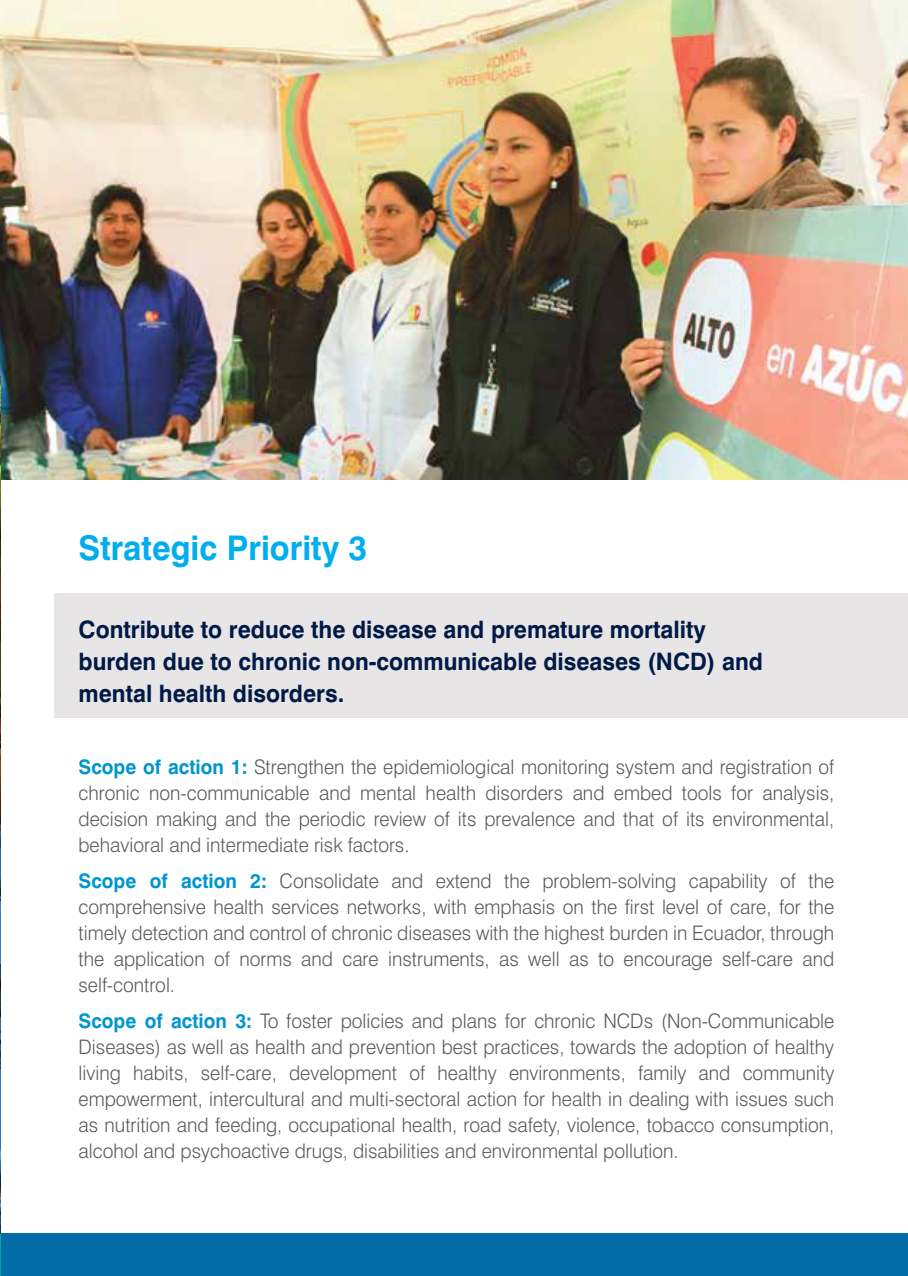
<style>
.page{position:relative;width:908px;height:1276px;background:#fff}
.page>*{position:absolute;margin:0;border:0;box-sizing:border-box;transform-origin:0 0}
.t1{font:700 34px "Swiss 721 BT";color:#00aeef;scale:.96 1}
.t2{font:700 24px/32px "Swiss 721 BT";color:#001946;scale:.96 1}
.t3{font:300 20px/26px "Swiss 721 BT";color:#58595b;text-align:justify;scale:.96 1}
.s1{font-weight:700;color:#0095d0}
</style>
<div class="page">
<div style="left:54px;top:593px;width:853px;height:125px;background:#e7e5e5"></div>
<img style="left:0;top:0;width:907px;height:479px">
<hr style="left:0;top:1233px;width:2px;height:43px;background:#00a99b">
<div style="left:2px;top:1233px;width:905px;height:43px;background:#016ca5"></div>
<img style="left:0;top:377px;width:1px;height:856px">
<h1 class="t1" style="left:78px;top:527px;width:302px">Strategic Priority 3</h1>
<p class="t2" style="left:78px;top:613px;width:714px">Contribute to reduce the disease and premature mortality burden due to chronic non-communicable diseases (NCD) and mental health disorders.</p>
<p class="t3" style="left:78px;top:753px;width:788px"><span class="s1">Scope of action 1:</span> Strengthen the epidemiological monitoring system and registration of chronic non-communicable and mental health disorders and embed tools for analysis, decision making and the periodic review of its prevalence and that of its environmental, behavioral and intermediate risk factors.</p>
<p class="t3" style="left:78px;top:867px;width:788px"><span class="s1">Scope of action 2:</span> Consolidate and extend the problem-solving capability of the comprehensive health services networks, with emphasis on the first level of care, for the timely detection and control of chronic diseases with the highest burden in Ecuador, through the application of norms and care instruments, as well as to encourage self-care and self-control.</p>
<p class="t3" style="left:78px;top:1007px;width:788px"><span class="s1">Scope of action 3:</span> To foster policies and plans for chronic NCDs (Non-Communicable Diseases) as well as health and prevention best practices, towards the adoption of healthy living habits, self-care, development of healthy environments, family and community empowerment, intercultural and multi-sectoral action for health in dealing with issues such as nutrition and feeding, occupational health, road safety, violence, tobacco consumption, alcohol and psychoactive drugs, disabilities and environmental pollution.</p>
</div>
